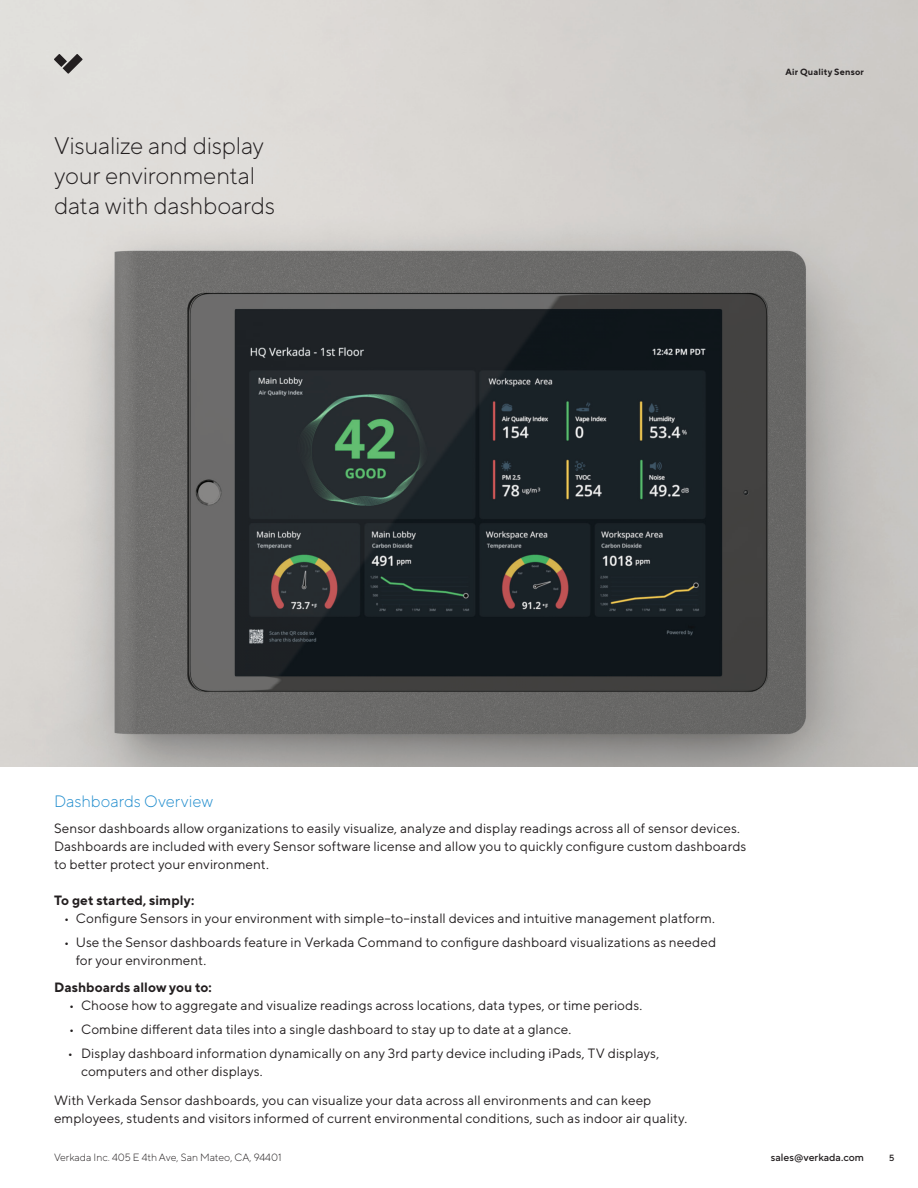
<style>
.page{position:relative;width:918px;height:1188px;background:#fff}
.page>*{position:absolute;margin:0;border:0;box-sizing:border-box;transform-origin:0 0}
.t1{font:300 24px/30px "TT Norms Pro";letter-spacing:-.01em;color:#231f20}
.t2{font:300 16.5px "TT Norms Pro";letter-spacing:-.005em;color:#238ece}
.t3{font:13.5px/18px "TT Norms Pro";letter-spacing:.005em;color:#231f20}
.t4{font:700 13.5px "TT Norms Pro";letter-spacing:.01em;color:#231f20}
.t5{font:300 10.5px "TT Norms Pro";color:#231f20}
.t6{font:500 10.5px "TT Norms Pro";color:#231f20}
.t7{font:700 9px "TT Norms Pro";letter-spacing:.025em;color:#231f20}
.t8{font:500 9px "TT Norms Pro";color:#231f20}
</style>
<div class="page">
<img style="left:0;top:0;width:918px;height:767px">
<svg style="left:54px;top:54px;width:29px;height:20px"></svg>
<h1 class="t1" style="left:54px;top:129px;width:223px">Visualize and display your environmental data with dashboards</h1>
<p class="t7" style="left:731px;top:65px;width:134px">SV20 Series Air Quality Sensor</p>
<p class="t2" style="left:54px;top:789px;width:161px">Dashboards Overview</p>
<p class="t3" style="left:54px;top:819px;width:694px">Sensor dashboards allow organizations to easily visualize, analyze and display readings across all of sensor devices.<br>Dashboards are included with every Sensor software license and allow you to quickly configure custom dashboards to better protect your environment.</p>
<p class="t4" style="left:54px;top:891px;width:142px">To get started, simply:</p>
<p class="t3" style="left:64px;top:909px;width:653px">• Configure Sensors in your environment with simple–to–install devices and intuitive management platform.</p>
<p class="t3" style="left:76px;top:933px;width:642px;text-indent:-12px">• Use the Sensor dashboards feature in Verkada Command to configure dashboard visualizations as needed for your environment.</p>
<p class="t4" style="left:54px;top:977px;width:159px">Dashboards allow you to:</p>
<p class="t3" style="left:69px;top:995px;width:575px">• Choose how to aggregate and visualize readings across locations, data types, or time periods.</p>
<p class="t3" style="left:69px;top:1019px;width:504px">• Combine different data tiles into a single dashboard to stay up to date at a glance.</p>
<p class="t3" style="left:81px;top:1043px;width:580px;text-indent:-14px">• Display dashboard information dynamically on any 3rd party device including iPads, TV displays, computers and other displays.</p>
<p class="t3" style="left:54px;top:1090px;width:635px">With Verkada Sensor dashboards, you can visualize your data across all environments and can keep employees, students and visitors informed of current environmental conditions, such as indoor air quality.</p>
<p class="t5" style="left:54px;top:1150px;width:229px">Verkada Inc. 405 E 4th Ave, San Mateo, CA, 94401</p>
<p class="t6" style="left:771px;top:1150px;width:95px">sales@verkada.com</p>
<p class="t8" style="left:889px;top:1151px;width:7px">5</p>
</div>
